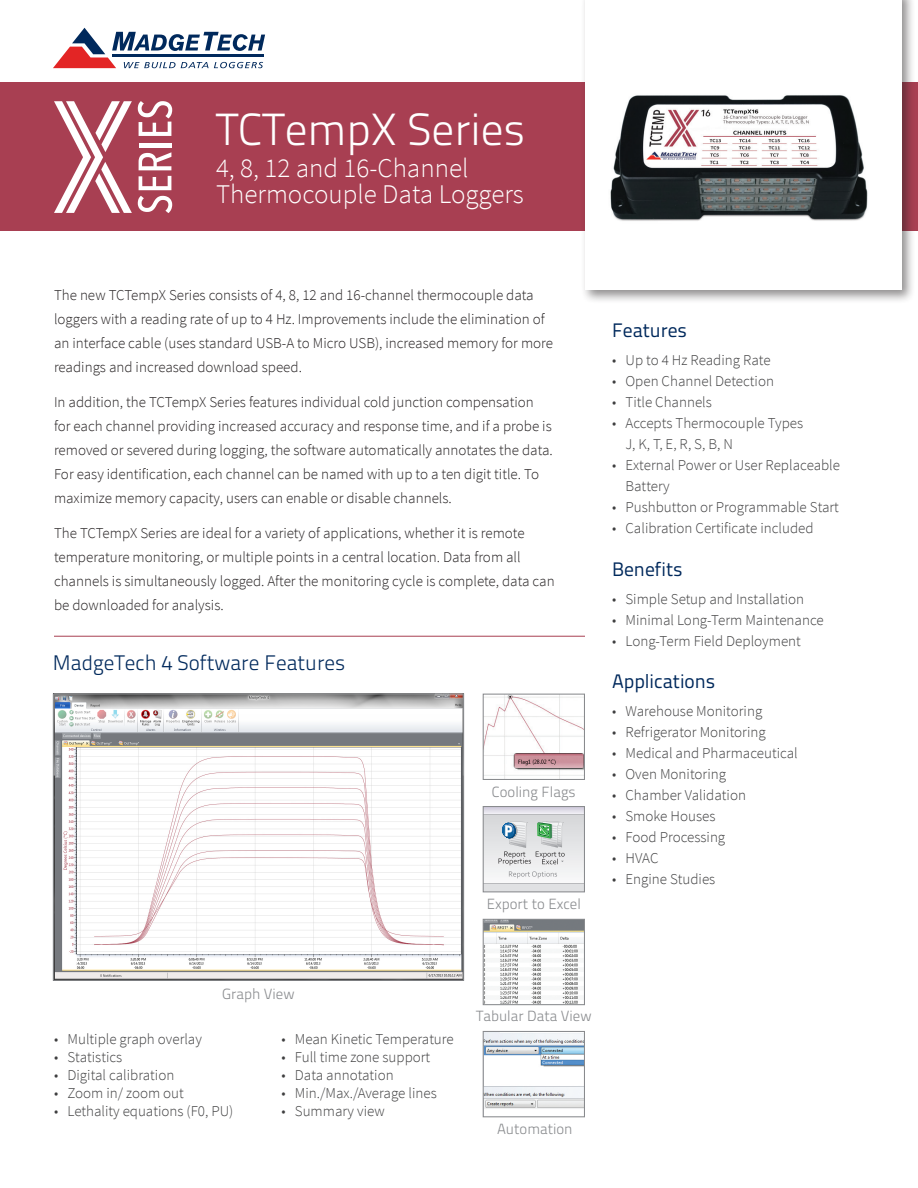
<style>
.page{position:relative;width:918px;height:1188px;background:#fff}
.page>*{position:absolute;margin:0;border:0;box-sizing:border-box;transform-origin:0 0}
.t1{font:300 45px "Titillium Text 22 L";color:#fff}
.t2{font:300 27px/25.5px "Source Sans Pro";color:#fff}
.t3{font:300 21px "Titillium Text 22 L";color:#00295c}
.Subhead{font:19.5px "Titillium Text 22 L";color:#00295c}
.body{font:300 15px/24px "Source Sans Pro";color:#231f20}
.t4{font:300 15px/21px "Source Sans Pro";color:#3e3e3f}
.t5{font:300 14.7px "Titillium Text 22 L";color:#898b8e}
</style>
<div class="page">
<div style="left:0;top:82px;width:918px;height:149px;background:#a83f52"></div>
<div style="left:581px;top:0;width:335px;height:304px;background:#231f20;opacity:.5"></div>
<div style="left:585px;top:0;width:317px;height:289px;background:#fff"></div>
<svg style="left:53px;top:28px;width:212px;height:40px"></svg>
<hr style="left:112px;top:54px;width:152px;height:3px;background:#00295c">
<img style="left:485px;top:696px;width:98px;height:82px">
<div style="left:483px;top:694px;width:102px;height:86px;border:1px solid #898b8e"></div>
<img style="left:485px;top:921px;width:98px;height:82px">
<div style="left:483px;top:919px;width:102px;height:86px;border:1px solid #898b8e"></div>
<img style="left:485px;top:1033px;width:98px;height:76px">
<div style="left:483px;top:1031px;width:102px;height:86px;border:1px solid #898b8e"></div>
<svg style="left:485px;top:815px;width:98px;height:69px"></svg>
<hr style="left:483px;top:814px;width:101px;height:1px;background:#b8b9bc">
<hr style="left:483px;top:884px;width:101px;height:1px;background:#b8b9bc">
<div style="left:483px;top:885px;width:101px;height:7px;background:#e0e1e3"></div>
<svg style="left:485px;top:808px;width:98px;height:6px"></svg>
<div style="left:483px;top:806px;width:102px;height:86px;border:1px solid #898b8e"></div>
<svg style="left:509px;top:871px;width:48px;height:7px"></svg>
<hr style="left:54px;top:636px;width:531px;height:1px;background:#a83f52">
<img style="left:55px;top:696px;width:407px;height:283px">
<div style="left:53px;top:694px;width:411px;height:287px;border:1px solid #898b8e"></div>
<svg style="left:138px;top:196px;width:34px;height:17px"></svg>
<svg style="left:139px;top:176px;width:32px;height:14px"></svg>
<svg style="left:139px;top:152px;width:32px;height:18px"></svg>
<hr style="left:139px;top:143px;width:32px;height:4px;background:#fff">
<svg style="left:138px;top:101px;width:34px;height:35px"></svg>
<svg style="left:54px;top:101px;width:78px;height:112px"></svg>
<img style="left:610px;top:95px;width:258px;height:126px">
<svg style="left:499px;top:821px;width:66px;height:44px;background:#c0cccc"></svg>
<p class="t1" style="left:216px;top:96px;width:311px">TCTempX Series</p>
<p class="t2" style="left:216px;top:156px;width:309px">4, 8, 12 and 16-Channel<br>Thermocouple Data Loggers</p>
<p class="body" style="left:54px;top:283px;width:501px">The new TCTempX Series consists of 4, 8, 12 and 16-channel thermocouple data loggers with a reading rate of up to 4 Hz. Improvements include the elimination of an interface cable (uses standard USB-A to Micro USB), increased memory for more readings and increased download speed.</p>
<p class="body" style="left:54px;top:390px;width:500px">In addition, the TCTempX Series features individual cold junction compensation for each channel providing increased accuracy and response time, and if a probe is removed or severed during logging, the software automatically annotates the data.<br>For easy identification, each channel can be named with up to a ten digit title. To maximize memory capacity, users can enable or disable channels.</p>
<p class="body" style="left:54px;top:521px;width:502px">The TCTempX Series are ideal for a variety of applications, whether it is remote temperature monitoring, or multiple points in a central location. Data from all channels is simultaneously logged. After the monitoring cycle is complete, data can be downloaded for analysis.</p>
<p class="t3" style="left:53px;top:647px;width:294px">MadgeTech 4 Software Features</p>
<p class="t5" style="left:492px;top:781px;width:85px">Cooling Flags</p>
<p class="t5" style="left:487px;top:893px;width:96px">Export to Excel</p>
<p class="Subhead" style="left:612px;top:316px;width:77px">Features</p>
<p class="t4" style="left:612px;top:350px;width:160px">• Up to 4 Hz Reading Rate</p>
<p class="t4" style="left:612px;top:371px;width:164px">• Open Channel Detection</p>
<p class="t4" style="left:612px;top:392px;width:101px">• Title Channels</p>
<p class="t4" style="left:626px;top:413px;width:179px;text-indent:-14px">• Accepts Thermocouple Types<br>J, K, T, E, R, S, B, N</p>
<p class="t4" style="left:626px;top:455px;width:216px;text-indent:-14px">• External Power or User Replaceable<br>Battery</p>
<p class="t4" style="left:612px;top:497px;width:228px">• Pushbutton or Programmable Start</p>
<p class="t4" style="left:612px;top:518px;width:203px">• Calibration Certificate included</p>
<p class="Subhead" style="left:612px;top:555px;width:72px">Benefits</p>
<p class="t4" style="left:612px;top:588px;width:194px">• Simple Setup and Installation</p>
<p class="t4" style="left:612px;top:609px;width:213px">• Minimal Long-Term Maintenance</p>
<p class="t4" style="left:612px;top:630px;width:190px">• Long-Term Field Deployment</p>
<p class="Subhead" style="left:612px;top:667px;width:105px">Applications</p>
<p class="t4" style="left:612px;top:701px;width:152px">• Warehouse Monitoring</p>
<p class="t4" style="left:612px;top:722px;width:155px">• Refrigerator Monitoring</p>
<p class="t4" style="left:612px;top:743px;width:187px">• Medical and Pharmaceutical</p>
<p class="t4" style="left:612px;top:764px;width:116px">• Oven Monitoring</p>
<p class="t4" style="left:612px;top:785px;width:136px">• Chamber Validation</p>
<p class="t4" style="left:612px;top:806px;width:105px">• Smoke Houses</p>
<p class="t4" style="left:612px;top:827px;width:115px">• Food Processing</p>
<p class="t4" style="left:612px;top:848px;width:48px">• HVAC</p>
<p class="t4" style="left:612px;top:869px;width:105px">• Engine Studies</p>
<p class="t5" style="left:222px;top:983px;width:74px">Graph View</p>
<p class="t4" style="left:54px;top:1028px;width:150px">• Multiple graph overlay</p>
<p class="t4" style="left:54px;top:1046px;width:70px">• Statistics</p>
<p class="t4" style="left:54px;top:1064px;width:122px">• Digital calibration</p>
<p class="t4" style="left:54px;top:1082px;width:131px">• Zoom in/ zoom out</p>
<p class="t4" style="left:54px;top:1100px;width:181px">• Lethality equations (F0, PU)</p>
<p class="t4" style="left:281px;top:1028px;width:174px">• Mean Kinetic Temperature</p>
<p class="t4" style="left:281px;top:1046px;width:150px">• Full time zone support</p>
<p class="t4" style="left:281px;top:1064px;width:114px">• Data annotation</p>
<p class="t4" style="left:281px;top:1082px;width:157px">• Min./Max./Average lines</p>
<p class="t4" style="left:281px;top:1100px;width:105px">• Summary view</p>
<p class="t5" style="left:476px;top:1005px;width:117px">Tabular Data View</p>
<p class="t5" style="left:497px;top:1118px;width:77px">Automation</p>
</div>
